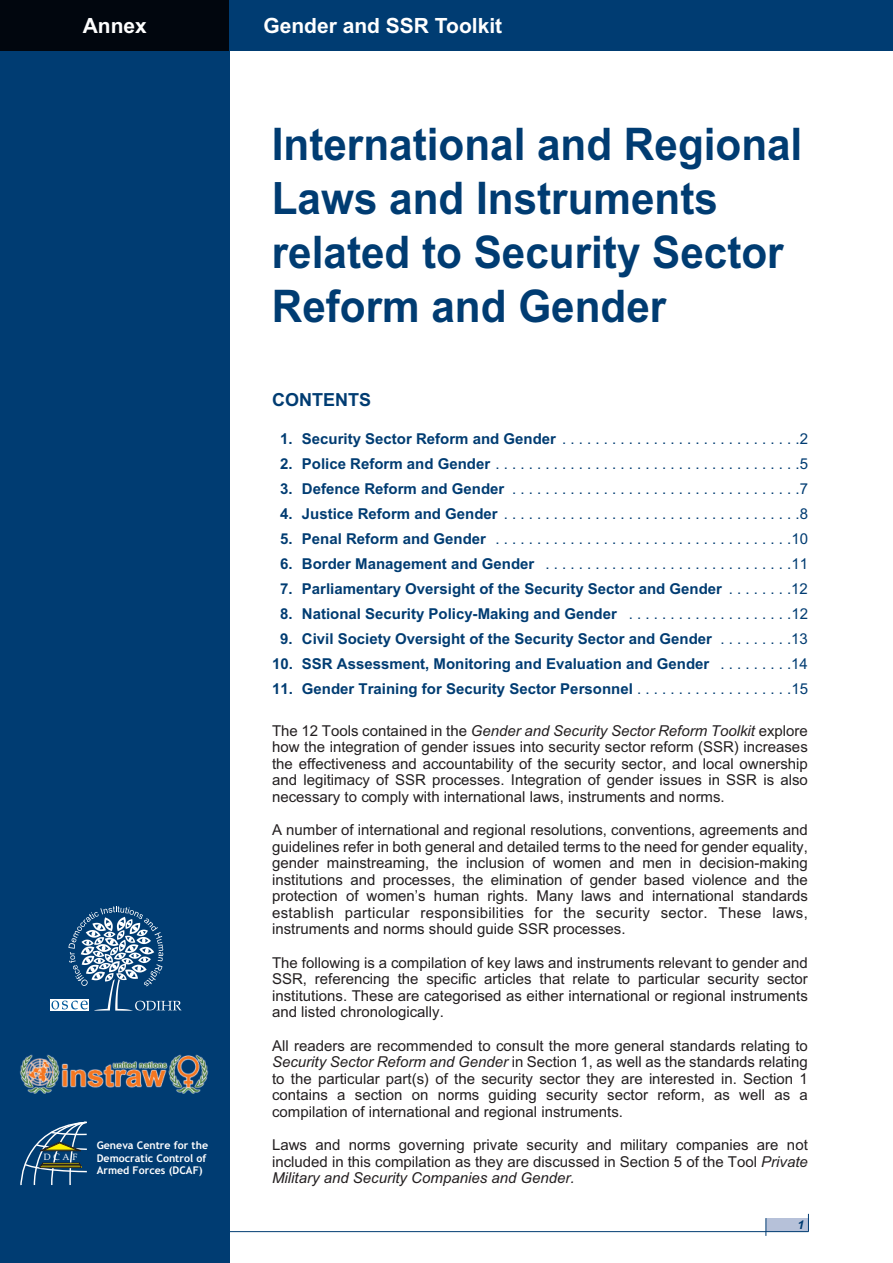
<style>
.page{position:relative;width:893px;height:1263px;background:#fff}
.page>*{position:absolute;margin:0;border:0;box-sizing:border-box;transform-origin:0 0}
.t1{font:700 45px/54px "Arial";color:#003c72;scale:.94 1}
.t2{font:700 21px "Arial";color:#fff}
.t3{font:700 18px "Arial";color:#003c72}
.t4{font:15px/16.5px "Arial";color:#231f20;text-align:justify}
.t5{font:700 15px "Arial";color:#003c72}
.t6{font:15px "Arial";color:#003c72}
.t7{font:italic 700 12px "Arial";color:#003c72}
.t8{font:700 10.65px/12.8px "Trebuchet MS";color:#fff}
.t9{font:9px "Palatino";color:#fff}
.s1{font-weight:400}
.s2{font-weight:700}
.s3{font-style:italic}
</style>
<div class="page">
<div style="left:0;top:0;width:230px;height:1263px;background:#003c72"></div>
<div style="left:766px;top:1218px;width:42px;height:13px;background:#b6c1d9"></div>
<svg style="left:766px;top:1218px;width:1px;height:18px"></svg>
<svg style="left:808px;top:1214px;width:1px;height:17px"></svg>
<hr style="left:0;top:1231px;width:808px;height:1px;background:#003c72">
<div style="left:0;top:0;width:230px;height:51px;background:#01060e"></div>
<div style="left:230px;top:0;width:663px;height:51px;background:#003c72"></div>
<img style="left:20px;top:1054px;width:189px;height:40px">
<svg style="left:20px;top:1122px;width:67px;height:63px"></svg>
<svg style="left:51px;top:906px;width:130px;height:105px"></svg>
<h2 class="t2" style="left:83px;top:14px;width:66px">Annex</h2>
<h2 class="t2" style="left:263px;top:14px;width:240px">Gender and SSR Toolkit</h2>
<p class="t9" style="left:44px;top:1151px;width:35px">DCAF</p>
<p class="t8" style="left:97px;top:1139px;width:113px">Geneva Centre for the<br>Democratic Control of<br>Armed Forces (DCAF)</p>
<h1 class="t1" style="left:272px;top:118px;width:566px">International and Regional<br>Laws and Instruments related to Security Sector<br>Reform and Gender</h1>
<p class="t3" style="left:272px;top:389px;width:100px">CONTENTS</p>
<p class="t5" style="left:280px;top:430px;width:529px">1. SecuritySectorReformandGender <span class="s1">.............................2</span></p>
<p class="t6" style="left:280px;top:455px;width:529px"><span class="s2">2. PoliceReformandGender</span>.....................................5</p>
<p class="t6" style="left:280px;top:480px;width:529px"><span class="s2">3. DefenceReformandGender</span> ...................................7</p>
<p class="t6" style="left:280px;top:505px;width:529px"><span class="s2">4. JusticeReformandGender</span> ....................................8</p>
<p class="t6" style="left:280px;top:530px;width:529px"><span class="s2">5. PenalReformandGender</span> ....................................10</p>
<p class="t6" style="left:280px;top:555px;width:529px"><span class="s2">6. BorderManagementandGender</span> ..............................11</p>
<p class="t5" style="left:280px;top:580px;width:529px">7. Parliamentary Oversight of the Security Sector and Gender <span class="s1">. . . . . . . .12</span></p>
<p class="t5" style="left:280px;top:605px;width:529px">8. National Security Policy-Making and Gender <span class="s1">. . . . . . . . . . . . . . . . . . . .12</span></p>
<p class="t5" style="left:280px;top:630px;width:529px">9. Civil Society Oversight of the Security Sector and Gender <span class="s1">. . . . . . . . .13</span></p>
<p class="t5" style="left:272px;top:655px;width:537px">10. SSR Assessment, Monitoring and Evaluation and Gender <span class="s1">. . . . . . . . .14</span></p>
<p class="t5" style="left:272px;top:680px;width:537px">11. Gender Training for Security Sector Personnel <span class="s1">. . . . . . . . . . . . . . . . . . .15</span></p>
<p class="t4" style="left:272px;top:722px;width:537px">The 12 Tools contained in the <span class="s3">Gender and Security Sector Reform Toolkit</span> explore how the integration of gender issues into security sector reform (SSR) increases the effectiveness and accountability of the security sector, and local ownership and legitimacy of SSR processes. Integration of gender issues in SSR is also necessary to comply with international laws, instruments and norms.</p>
<p class="t4" style="left:272px;top:822px;width:537px">A number of international and regional resolutions, conventions, agreements and guidelines refer in both general and detailed terms to the need for gender equality, gender mainstreaming, the inclusion of women and men in decision-making institutions and processes, the elimination of gender based violence and the protection of women’s human rights. Many laws and international standards establish particular responsibilities for the security sector. These laws, instruments and norms should guide SSR processes.</p>
<p class="t4" style="left:272px;top:954px;width:537px">The following is a compilation of key laws and instruments relevant to gender and SSR, referencing the specific articles that relate to particular security sector institutions. These are categorised as either international or regional instruments and listed chronologically.</p>
<p class="t4" style="left:272px;top:1037px;width:537px">All readers are recommended to consult the more general standards relating to <span class="s3">Security Sector Reform and Gender</span> in Section 1, as well as the standards relating to the particular part(s) of the security sector they are interested in. Section 1 contains a section on norms guiding security sector reform, as well as a compilation of international and regional instruments.</p>
<p class="t4" style="left:272px;top:1137px;width:537px">Laws and norms governing private security and military companies are not included in this compilation as they are discussed in Section 5 of the Tool <span class="s3">Private Military and Security Companies and Gender.</span></p>
<p class="t7" style="left:797px;top:1218px;width:8px">1</p>
</div>
